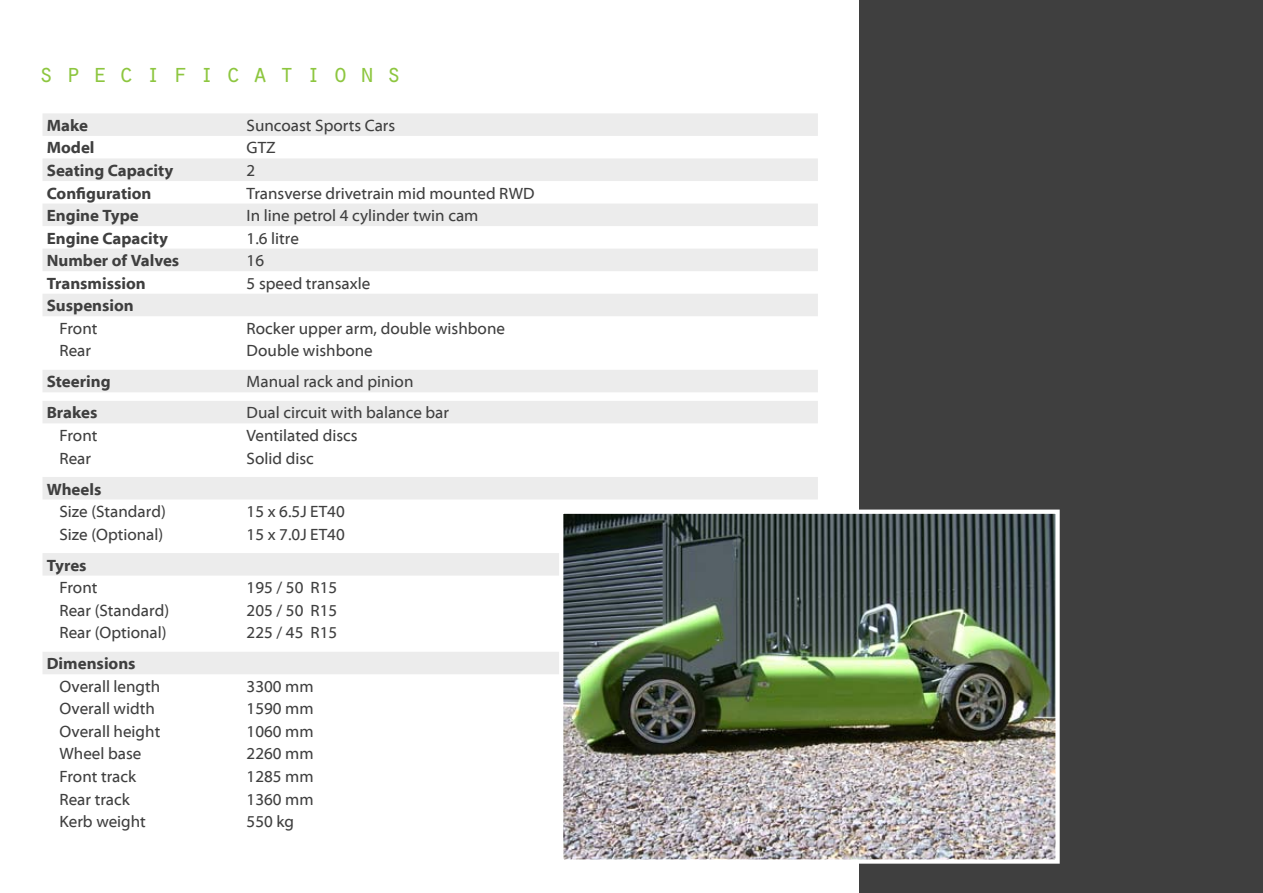
<style>
.page{position:relative;width:1263px;height:893px;background:#fff}
.page>*{position:absolute;margin:0;border:0;box-sizing:border-box;transform-origin:0 0}
.t1{font:27px "Orator Std";letter-spacing:.39em;color:#8dc63f}
.t2{font:16.5px "Myriad Web Pro";color:#3f3f3f}
.t3{font:700 16.5px "Myriad Web Pro";color:#3f3f3f}
</style>
<div class="page">
<div style="left:859px;top:0;width:404px;height:893px;background:#3f3f3f"></div>
<svg style="left:43px;top:113px;width:775px;height:561px"></svg>
<img style="left:564px;top:515px;width:491px;height:344px">
<div style="left:559px;top:510px;width:501px;height:354px;border:4px solid #fff"></div>
<h1 class="t1" style="left:38px;top:54px;width:365px">specifications</h1>
<p class="t3" style="left:47px;top:116px;width:43px">Make</p>
<p class="t2" style="left:247px;top:117px;width:150px">Suncoast Sports Cars</p>
<p class="t3" style="left:47px;top:139px;width:49px">Model</p>
<p class="t2" style="left:247px;top:139px;width:31px">GTZ</p>
<p class="t3" style="left:47px;top:161px;width:128px">Seating Capacity</p>
<p class="t2" style="left:247px;top:162px;width:10px">2</p>
<p class="t3" style="left:47px;top:184px;width:106px">Configuration</p>
<p class="t2" style="left:247px;top:184px;width:290px">Transverse drivetrain mid mounted RWD</p>
<p class="t3" style="left:47px;top:207px;width:94px">Engine Type</p>
<p class="t2" style="left:247px;top:207px;width:233px">In line petrol 4 cylinder twin cam</p>
<p class="t3" style="left:47px;top:229px;width:123px">Engine Capacity</p>
<p class="t2" style="left:247px;top:229px;width:54px">1.6 litre</p>
<p class="t3" style="left:47px;top:252px;width:134px">Number of Valves</p>
<p class="t2" style="left:247px;top:252px;width:19px">16</p>
<p class="t3" style="left:47px;top:274px;width:101px">Transmission</p>
<p class="t2" style="left:247px;top:274px;width:125px">5 speed transaxle</p>
<p class="t3" style="left:47px;top:297px;width:89px">Suspension</p>
<p class="t2" style="left:60px;top:319px;width:39px">Front</p>
<p class="t2" style="left:247px;top:319px;width:260px">Rocker upper arm, double wishbone</p>
<p class="t2" style="left:60px;top:342px;width:33px">Rear</p>
<p class="t2" style="left:247px;top:342px;width:128px">Double wishbone</p>
<p class="t3" style="left:47px;top:373px;width:65px">Steering</p>
<p class="t2" style="left:247px;top:373px;width:168px">Manual rack and pinion</p>
<p class="t3" style="left:47px;top:404px;width:52px">Brakes</p>
<p class="t2" style="left:247px;top:404px;width:204px">Dual circuit with balance bar</p>
<p class="t2" style="left:60px;top:427px;width:39px">Front</p>
<p class="t2" style="left:247px;top:427px;width:113px">Ventilated discs</p>
<p class="t2" style="left:60px;top:449px;width:33px">Rear</p>
<p class="t2" style="left:247px;top:449px;width:69px">Solid disc</p>
<p class="t3" style="left:47px;top:480px;width:56px">Wheels</p>
<p class="t2" style="left:60px;top:503px;width:108px">Size (Standard)</p>
<p class="t2" style="left:247px;top:503px;width:100px">15 x 6.5J ET40</p>
<p class="t2" style="left:60px;top:525px;width:105px">Size (Optional)</p>
<p class="t2" style="left:247px;top:525px;width:100px">15 x 7.0J ET40</p>
<p class="t3" style="left:47px;top:556px;width:41px">Tyres</p>
<p class="t2" style="left:60px;top:579px;width:39px">Front</p>
<p class="t2" style="left:247px;top:579px;width:92px">195 / 50 R15</p>
<p class="t2" style="left:60px;top:601px;width:111px">Rear (Standard)</p>
<p class="t2" style="left:247px;top:601px;width:92px">205 / 50 R15</p>
<p class="t2" style="left:60px;top:624px;width:109px">Rear (Optional)</p>
<p class="t2" style="left:247px;top:624px;width:92px">225 / 45 R15</p>
<p class="t3" style="left:47px;top:655px;width:90px">Dimensions</p>
<p class="t2" style="left:60px;top:677px;width:102px">Overall length</p>
<p class="t2" style="left:247px;top:677px;width:69px">3300 mm</p>
<p class="t2" style="left:60px;top:700px;width:97px">Overall width</p>
<p class="t2" style="left:247px;top:700px;width:69px">1590 mm</p>
<p class="t2" style="left:60px;top:722px;width:102px">Overall height</p>
<p class="t2" style="left:247px;top:722px;width:69px">1060 mm</p>
<p class="t2" style="left:60px;top:745px;width:83px">Wheel base</p>
<p class="t2" style="left:247px;top:745px;width:69px">2260 mm</p>
<p class="t2" style="left:60px;top:768px;width:78px">Front track</p>
<p class="t2" style="left:247px;top:768px;width:69px">1285 mm</p>
<p class="t2" style="left:60px;top:790px;width:72px">Rear track</p>
<p class="t2" style="left:247px;top:790px;width:69px">1360 mm</p>
<p class="t2" style="left:60px;top:813px;width:88px">Kerb weight</p>
<p class="t2" style="left:247px;top:813px;width:49px">550 kg</p>
</div>
